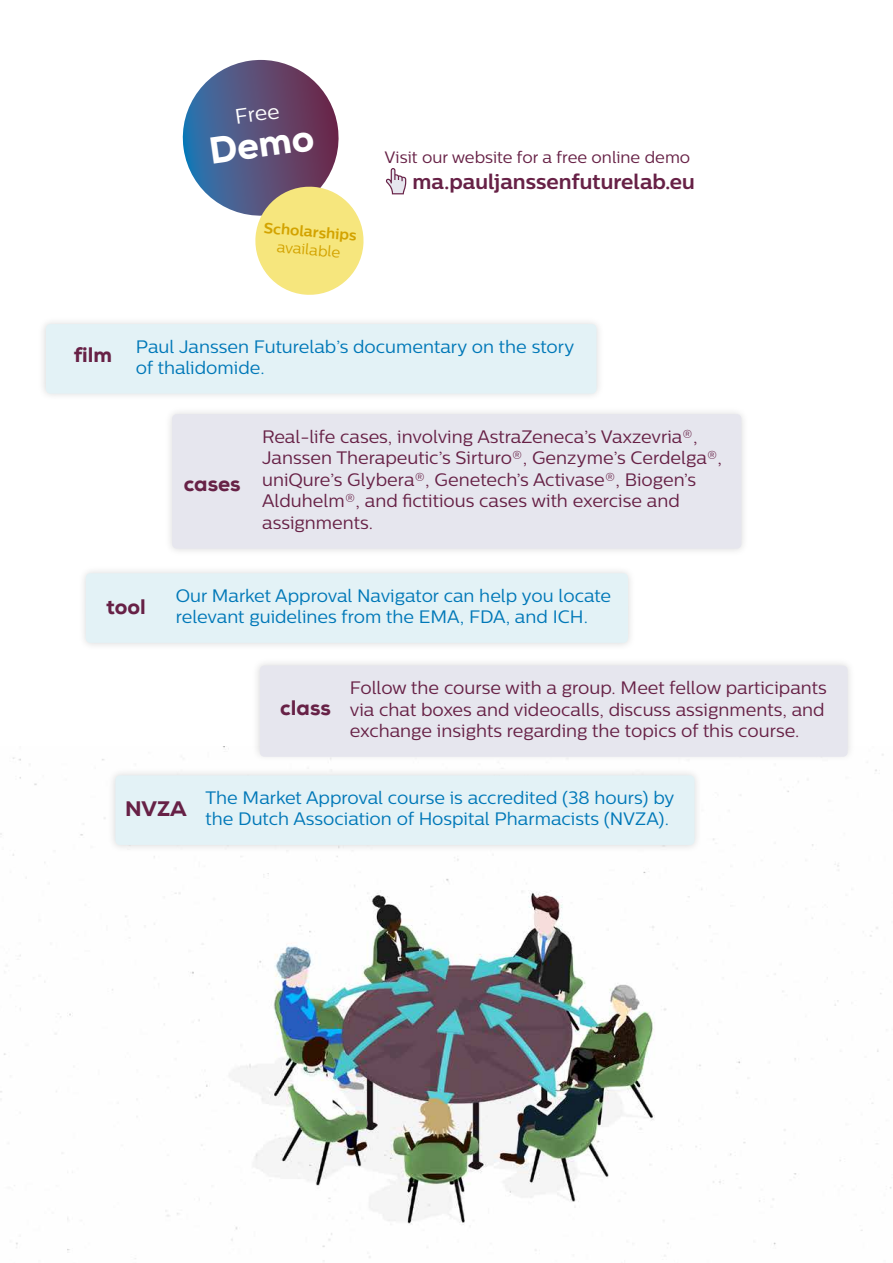
<style>
.page{position:relative;width:893px;height:1263px;background:#fff}
.page>*{position:absolute;margin:0;border:0;box-sizing:border-box;transform-origin:0 0}
.t1{font:800 37.5px "Nexa";color:#fff}
.t2{font:700 21px "Centrale Sans";color:#672146}
.t3{font:800 21px "Nexa";color:#672146}
.t4{font:21px "Centrale Sans";color:#fff}
.t5{font:18px/21.6px "Centrale Sans";color:#672146}
.t6{font:18px/21.6px "Centrale Sans";color:#0078b8}
.t7{font:16.5px "Centrale Sans";color:#672146}
.t8{font:700 15px "Centrale Sans";color:#d3a300}
.t9{font:15px "Centrale Sans";color:#d3a300}
</style>
<div class="page">
<img style="left:0;top:747px;width:892px;height:514px">
<div style="left:164px;top:406px;width:586px;height:151px;background:#f9f9f9"></div>
<div style="left:172px;top:414px;width:569px;height:135px;background:#e6e6ee;border-radius:4px"></div>
<div style="left:38px;top:316px;width:567px;height:86px;background:#f9f9f9"></div>
<div style="left:46px;top:324px;width:550px;height:70px;background:#e3f2f6;border-radius:4px"></div>
<div style="left:77px;top:565px;width:559px;height:86px;background:#f8f8f8"></div>
<div style="left:86px;top:573px;width:542px;height:48px;background:#e3f2f6;border-radius:4px"></div>
<div style="left:86px;top:595px;width:542px;height:48px;background:#e3f2f6;border-radius:4px"></div>
<div style="left:107px;top:767px;width:596px;height:86px;background:#f7f7f7"></div>
<div style="left:115px;top:775px;width:579px;height:70px;background:#e3f2f6;border-radius:4px"></div>
<div style="left:252px;top:657px;width:604px;height:105px;background:#f9f9f9"></div>
<div style="left:260px;top:665px;width:588px;height:92px;background:#e6e6ee;border-radius:4px"></div>
<svg style="left:182px;top:60px;width:182px;height:235px"></svg>
<svg style="left:386px;top:168px;width:20px;height:26px"></svg>
<p class="t4" style="left:234px;top:105px;width:46px;rotate:-8deg">Free</p>
<h1 class="t1" style="left:206px;top:128px;width:107px;rotate:-8deg">Demo</h1>
<p class="t8" style="left:265px;top:218px;width:94px;rotate:5deg">Scholarships</p>
<p class="t9" style="left:278px;top:238px;width:65px;rotate:5deg">available</p>
<p class="t7" style="left:385px;top:148px;width:307px">Visit our website for a free online demo</p>
<p class="t2" style="left:412px;top:168px;width:284px">ma.pauljanssenfuturelab.eu</p>
<p class="t3" style="left:74px;top:342px;width:40px">film</p>
<p class="t6" style="left:136px;top:335px;width:440px">Paul Janssen Futurelab’s documentary on the story of thalidomide.</p>
<p class="t3" style="left:184px;top:470px;width:58px">cases</p>
<p class="t5" style="left:262px;top:425px;width:461px">Real-life cases, involving AstraZeneca’s Vaxzevria®, Janssen Therapeutic’s Sirturo®, Genzyme’s Cerdelga®, uniQure’s Glybera®, Genetech’s Activase®, Biogen’s Alduhelm®, and fictitious cases with exercise and assignments.</p>
<p class="t3" style="left:106px;top:593px;width:41px">tool</p>
<p class="t6" style="left:176px;top:584px;width:437px">Our Market Approval Navigator can help you locate relevant guidelines from the EMA, FDA, and ICH.</p>
<p class="t3" style="left:280px;top:694px;width:52px">class</p>
<p class="t5" style="left:350px;top:677px;width:478px;text-align:justify">Follow the course with a group. Meet fellow participants via chat boxes and videocalls, discuss assignments, and exchange insights regarding the topics of this course.</p>
<p class="t3" style="left:125px;top:795px;width:63px">NVZA</p>
<p class="t6" style="left:205px;top:786px;width:471px">The Market Approval course is accredited (38 hours) by the Dutch Association of Hospital Pharmacists (NVZA).</p>
</div>
